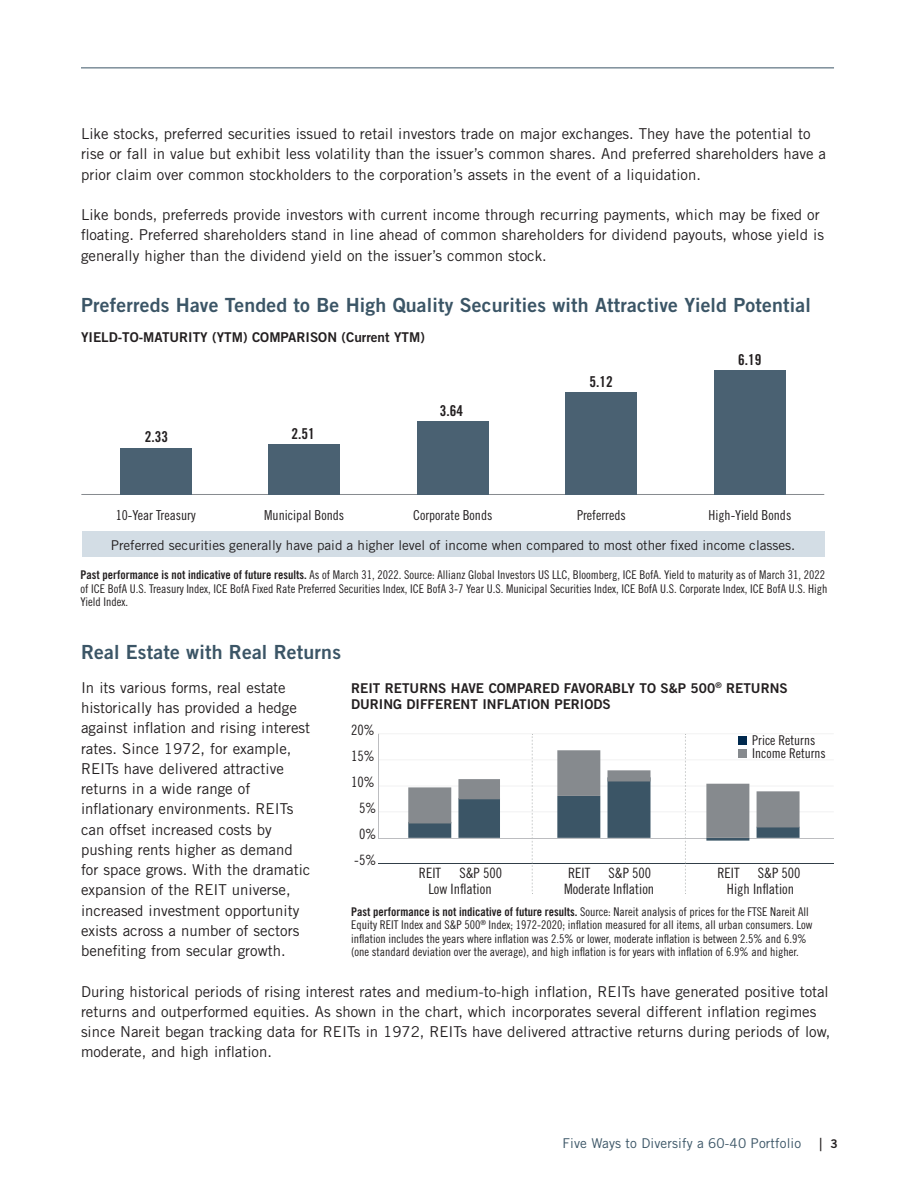
<style>
.page{position:relative;width:918px;height:1188px;background:#fff}
.page>*{position:absolute;margin:0;border:0;box-sizing:border-box;transform-origin:0 0}
.Subhead_2{font:19.5px "Trade Gothic LT Std Bd 2";letter-spacing:.01em;color:#3b5566}
.Body_Text{font:15px/20.2px "Trade Gothic LT Std";color:#231f20}
.t1{font:15px "Trade Gothic Bold Cond Twenty";color:#231f20}
.t2{font:14.25px "Trade Gothic LT Pro Cn 18";color:#231f20}
.t3{font:13.65px "Trade Gothic Cond Eighteen";color:#231f20}
.Chart_Title{font:13.5px/16.5px "Trade Gothic LT Std Bd 2";color:#231f20}
.t4{font:13.5px "Trade Gothic LT Std";color:#231f20}
.t5{font:13.5px "Trade Gothic LT Std";letter-spacing:.01em;color:#3b5566}
.t6{font:13.5px/12.6px "Trade Gothic LT Pro Cn 18";color:#231f20}
.Footnotes{font:12px/13.5px "Trade Gothic LT Pro Cn 18";color:#231f20}
.s1{font-family:"Trade Gothic LT Pro Bd Cn 20"}
.s2{font-size:18px;color:#231f20}
.s3{font-family:"Trade Gothic LT Std Bd 2";font-size:12px;color:#231f20}
</style>
<div class="page">
<hr style="left:81px;top:68px;width:753px;height:1px;background:#3b5566">
<div style="left:82px;top:532px;width:742px;height:25px;background:#d3dde5"></div>
<hr style="left:81px;top:494px;width:743px;height:1px;background:#868a8e">
<div style="left:120px;top:448px;width:71px;height:46px;background:#4a6172"></div>
<div style="left:269px;top:444px;width:71px;height:50px;background:#4a6172"></div>
<div style="left:417px;top:421px;width:71px;height:73px;background:#4a6172"></div>
<div style="left:566px;top:392px;width:71px;height:102px;background:#4a6172"></div>
<div style="left:714px;top:370px;width:72px;height:124px;background:#4a6172"></div>
<svg style="left:378px;top:733px;width:456px;height:161px"></svg>
<div style="left:739px;top:737px;width:8px;height:8px;background:#00294e"></div>
<div style="left:739px;top:749px;width:8px;height:8px;background:#868a8e"></div>
<p class="Body_Text" style="left:81px;top:123px;width:747px">Like stocks, preferred securities issued to retail investors trade on major exchanges. They have the potential to rise or fall in value but exhibit less volatility than the issuer’s common shares. And preferred shareholders have a prior claim over common stockholders to the corporation’s assets in the event of a liquidation.</p>
<p class="Body_Text" style="left:81px;top:204px;width:745px">Like bonds, preferreds provide investors with current income through recurring payments, which may be fixed or floating. Preferred shareholders stand in line ahead of common shareholders for dividend payouts, whose yield is generally higher than the dividend yield on the issuer’s common stock.</p>
<p class="Subhead_2" style="left:81px;top:293px;width:731px">Preferreds Have Tended to Be High Quality Securities with Attractive Yield Potential</p>
<p class="Chart_Title" style="left:81px;top:328px;width:345px">YIELD-TO-MATURITY (YTM) COMPARISON (Current YTM)</p>
<p class="t1" style="left:145px;top:428px;width:25px">2.33</p>
<p class="t1" style="left:291px;top:424px;width:25px">2.51</p>
<p class="t1" style="left:440px;top:402px;width:25px">3.64</p>
<p class="t1" style="left:590px;top:373px;width:25px">5.12</p>
<p class="t1" style="left:738px;top:351px;width:25px">6.19</p>
<p class="t3" style="left:116px;top:507px;width:81px">10-Year Treasury</p>
<p class="t3" style="left:264px;top:507px;width:81px">Municipal Bonds</p>
<p class="t3" style="left:413px;top:507px;width:81px">Corporate Bonds</p>
<p class="t3" style="left:577px;top:507px;width:50px">Preferreds</p>
<p class="t3" style="left:709px;top:507px;width:84px">High-Yield Bonds</p>
<p class="t4" style="left:111px;top:537px;width:686px">Preferred securities generally have paid a higher level of income when compared to most other fixed income classes.</p>
<p class="Footnotes" style="left:80px;top:568px;width:749px"><span class="s1">Past performance is not indicative of future results.</span> As of March 31, 2022. Source: Allianz Global Investors US LLC, Bloomberg, ICE BofA. Yield to maturity as of March 31, 2022 of ICE BofA U.S. Treasury Index, ICE BofA Fixed Rate Preferred Securities Index, ICE BofA 3-7 Year U.S. Municipal Securities Index, ICE BofA U.S. Corporate Index, ICE BofA U.S. High<br>Yield Index.</p>
<p class="Subhead_2" style="left:81px;top:640px;width:262px">Real Estate with Real Returns</p>
<p class="Body_Text" style="left:81px;top:677px;width:231px">In its various forms, real estate historically has provided a hedge against inflation and rising interest rates. Since 1972, for example,<br>REITs have delivered attractive returns in a wide range of inflationary environments. REITs can offset increased costs by pushing rents higher as demand for space grows. With the dramatic expansion of the REIT universe, increased investment opportunity exists across a number of sectors benefiting from secular growth.</p>
<p class="Body_Text" style="left:81px;top:981px;width:751px">During historical periods of rising interest rates and medium-to-high inflation, REITs have generated positive total returns and outperformed equities. As shown in the chart, which incorporates several different inflation regimes since Nareit began tracking data for REITs in 1972, REITs have delivered attractive returns during periods of low, moderate, and high inflation.</p>
<p class="Chart_Title" style="left:351px;top:680px;width:438px">REIT RETURNS HAVE COMPARED FAVORABLY TO S&amp;P 500<sup>®</sup> RETURNS<br>DURING DIFFERENT INFLATION PERIODS</p>
<p class="t2" style="left:351px;top:722px;width:25px">20%</p>
<p class="t6" style="left:752px;top:734px;width:75px">Price Returns<br>Income Returns</p>
<p class="t2" style="left:351px;top:748px;width:25px">15%</p>
<p class="t2" style="left:351px;top:774px;width:25px">10%</p>
<p class="t2" style="left:359px;top:800px;width:19px">5%</p>
<p class="t2" style="left:359px;top:826px;width:19px">0%</p>
<p class="t2" style="left:354px;top:852px;width:24px">-5%</p>
<p class="t2" style="left:459px;top:865px;width:44px">S&amp;P 500</p>
<p class="t2" style="left:608px;top:865px;width:44px">S&amp;P 500</p>
<p class="t2" style="left:758px;top:865px;width:44px">S&amp;P 500</p>
<p class="t2" style="left:419px;top:865px;width:24px">REIT</p>
<p class="t2" style="left:568px;top:865px;width:24px">REIT</p>
<p class="t2" style="left:717px;top:865px;width:24px">REIT</p>
<p class="t2" style="left:428px;top:880px;width:65px">Low Inflation</p>
<p class="t2" style="left:564px;top:880px;width:92px">Moderate Inflation</p>
<p class="t2" style="left:727px;top:880px;width:69px">High Inflation</p>
<p class="Footnotes" style="left:351px;top:905px;width:463px"><span class="s1">Past performance is not indicative of future results.</span> Source: Nareit analysis of prices for the FTSE Nareit All Equity REIT Index and S&amp;P 500<sup>®</sup> Index; 1972-2020; inflation measured for all items, all urban consumers. Low inflation includes the years where inflation was 2.5% or lower, moderate inflation is between 2.5% and 6.9% (one standard deviation over the average), and high inflation is for years with inflation of 6.9% and higher.</p>
<p class="t5" style="left:563px;top:1135px;width:277px">Five Ways to Diversify a 60-40 Portfolio <span class="s2">|</span> <span class="s3">3</span></p>
</div>
